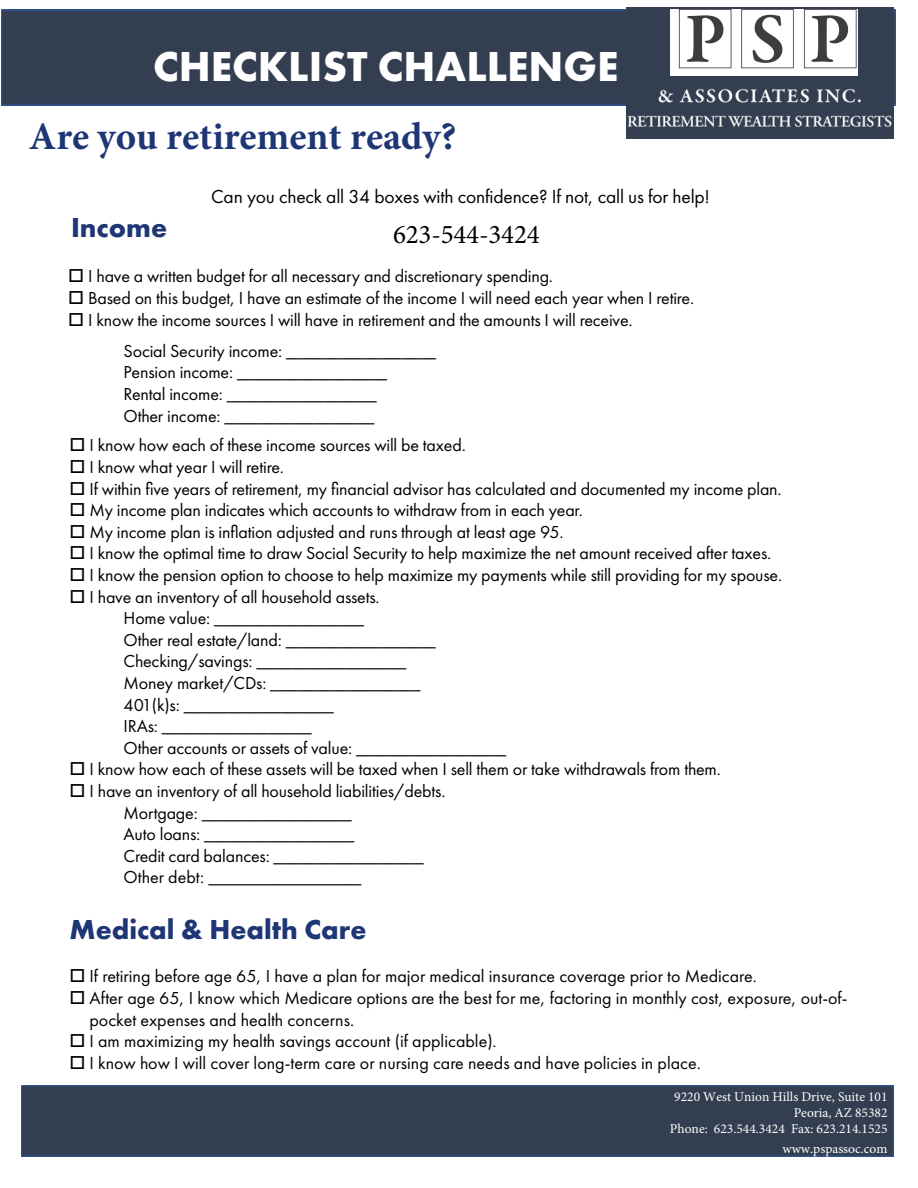
<style>
.page{position:relative;width:918px;height:1188px;background:#fff}
.page>*{position:absolute;margin:0;border:0;box-sizing:border-box;transform-origin:0 0}
.t1{font:700 43.5px "Futura PT";color:#fff}
.t2{font:700 39px "Minion Pro";color:#1e3675}
.t3{font:700 28.5px "Futura PT";color:#1e3675}
.t4{font:27px "Minion Pro";letter-spacing:-.005em;color:#000}
.t5{font:19.5px "Futura PT";letter-spacing:-.01em;color:#000}
.t6{font:18px/21.6px "Futura PT";letter-spacing:-.01em;color:#000}
.t7{font:13.5px/16.2px "Minion Pro";color:#fff;text-align:right}
</style>
<div class="page">
<div style="left:1px;top:10px;width:895px;height:96px;background:#333f50"></div>
<div style="left:22px;top:1085px;width:871px;height:71px;background:#333f50"></div>
<img style="left:627px;top:7px;width:266px;height:131px">
<img style="left:671px;top:10px;width:186px;height:66px">
<h1 class="t1" style="left:153px;top:38px;width:467px">CHECKLIST CHALLENGE</h1>
<h2 class="t2" style="left:29px;top:109px;width:429px">Are you retirement ready?</h2>
<p class="t5" style="left:211px;top:185px;width:500px">Can you check all 34 boxes with confidence? If not, call us for help!</p>
<h3 class="t3" style="left:71px;top:209px;width:98px">Income</h3>
<h3 class="t4" style="left:393px;top:216px;width:148px">623-544-3424</h3>
<p class="t6" style="left:68px;top:266px;width:486px">□ I have a written budget for all necessary and discretionary spending.</p>
<p class="t6" style="left:68px;top:287px;width:627px">□ Based on this budget, I have an estimate of the income I will need each year when I retire.</p>
<p class="t6" style="left:124px;top:304px;width:511px;line-height:31.2px;text-indent:-55px">□ I know the income sources I will have in retirement and the amounts I will receive.<br>Social Security income: _________________</p>
<p class="t6" style="left:124px;top:362px;width:265px">Pension income: _________________<br>Rental income: _________________<br>Other income: _________________</p>
<p class="t6" style="left:70px;top:435px;width:398px">□ I know how each of these income sources will be taxed.</p>
<p class="t6" style="left:70px;top:456px;width:216px">□ I know what year I will retire.</p>
<p class="t6" style="left:70px;top:478px;width:714px">□ If within five years of retirement, my financial advisor has calculated and documented my income plan.</p>
<p class="t6" style="left:70px;top:499px;width:515px">□ My income plan indicates which accounts to withdraw from in each year.</p>
<p class="t6" style="left:70px;top:521px;width:496px">□ My income plan is inflation adjusted and runs through at least age 95.</p>
<p class="t6" style="left:70px;top:543px;width:703px">□ I know the optimal time to draw Social Security to help maximize the net amount received after taxes.</p>
<p class="t6" style="left:70px;top:564px;width:714px">□ I know the pension option to choose to help maximize my payments while still providing for my spouse.</p>
<p class="t6" style="left:124px;top:586px;width:384px;text-indent:-54px">□ I have an inventory of all household assets.<br>Home value: _________________<br>Other real estate/land: _________________ Checking/savings: _________________<br>Money market/CDs: _________________<br>401(k)s: _________________<br>IRAs: _________________<br>Other accounts or assets of value: _________________</p>
<p class="t6" style="left:70px;top:759px;width:653px">□ I know how each of these assets will be taxed when I sell them or take withdrawals from them.</p>
<p class="t6" style="left:124px;top:780px;width:323px;text-indent:-54px">□ I have an inventory of all household liabilities/debts.<br>Mortgage: _________________<br>Auto loans: _________________<br>Credit card balances: _________________ Other debt: _________________</p>
<h3 class="t3" style="left:70px;top:911px;width:298px">Medical &amp; Health Care</h3>
<p class="t6" style="left:70px;top:966px;width:689px">□ If retiring before age 65, I have a plan for major medical insurance coverage prior to Medicare.</p>
<p class="t6" style="left:90px;top:987px;width:760px;text-indent:-20px">□ After age 65, I know which Medicare options are the best for me, factoring in monthly cost, exposure, out-of&shy;pocket expenses and health concerns.</p>
<p class="t6" style="left:70px;top:1030px;width:429px">□ I am maximizing my health savings account (if applicable).</p>
<p class="t6" style="left:70px;top:1052px;width:633px">□ I know how I will cover long-term care or nursing care needs and have policies in place.</p>
<p class="t7" style="left:670px;top:1089px;width:219px">9220 West Union Hills Drive, Suite 101<br>Peoria, AZ 85382<br>Phone: 623.544.3424 Fax: 623.214.1525</p>
<p class="t7" style="left:782px;top:1141px;width:107px">www.pspassoc.com</p>
</div>
